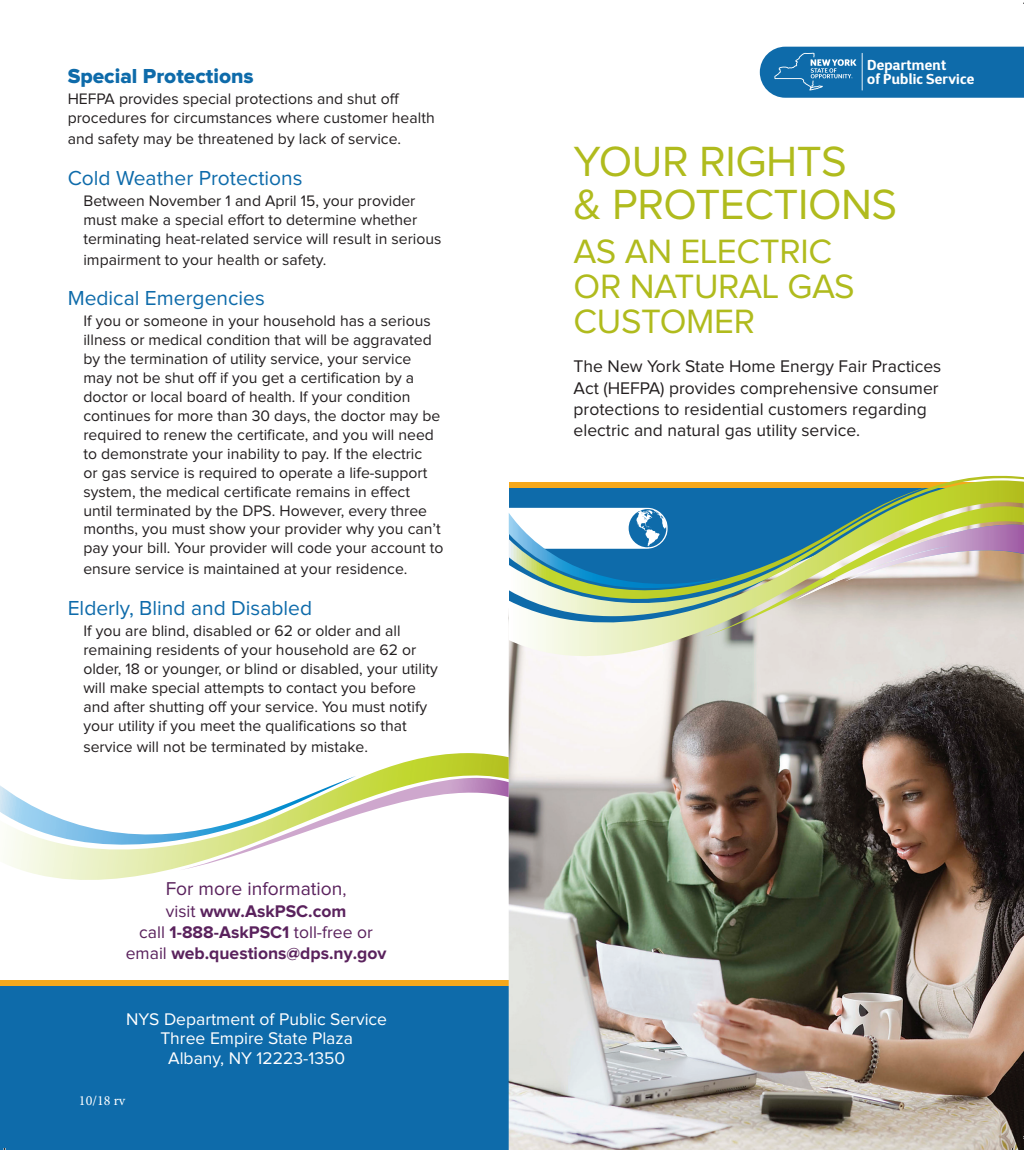
<style>
.page{position:relative;width:1024px;height:1150px;background:#fff}
.page>*{position:absolute;margin:0;border:0;box-sizing:border-box;transform-origin:0 0}
.t1{font:43.75px/43.8px "Proxima Nova";letter-spacing:-.01em;color:#b0bb1d}
.t2{font:35px/35px "Proxima Nova";letter-spacing:-.01em;color:#b0bb1d}
.t3{font:21px "Proxima Nova";color:#0e6baa}
.t4{font:21px "Proxima Nova Extrabld";color:#0e6baa}
.t5{font:19.25px "Proxima Nova";color:#5a225d}
.t6{font:17.5px/21px "Proxima Nova";color:#231f20}
.t7{font:700 17.5px/21px "Proxima Nova";color:#5a225d;text-align:center}
.t8{font:17.5px/19.2px "Proxima Nova";color:#fff;text-align:center}
.t9{font:15.75px/18.9px "Proxima Nova";color:#231f20}
.t10{font:700 14.35px/14.3px "D Sari";letter-spacing:.015em;color:#fff}
.s1{font-size:17.5px}
.s2{font-weight:400}
</style>
<div class="page">
<div style="left:0;top:982px;width:509px;height:168px;background:#0e6baa"></div>
<div style="left:0;top:980px;width:509px;height:6px;background:#f5a81c"></div>
<img style="left:509px;top:680px;width:515px;height:470px">
<svg style="left:509px;top:636px;width:515px;height:44px"></svg>
<svg style="left:509px;top:475px;width:515px;height:31px"></svg>
<svg style="left:23px;top:753px;width:486px;height:149px"></svg>
<svg style="left:0;top:773px;width:509px;height:97px"></svg>
<svg style="left:760px;top:47px;width:264px;height:51px;background:#1b73ae"></svg>
<hr style="left:862px;top:53px;width:1px;height:37px;background:#fff">
<svg style="left:509px;top:506px;width:515px;height:130px;background:#9bb6ac"></svg>
<svg style="left:984px;top:1106px;width:11px;height:44px"></svg>
<h3 class="t4" style="left:68px;top:66px;width:188px">Special Protections</h3>
<p class="t9" style="left:68px;top:90px;width:369px">HEFPA provides special protections and shut off procedures for circumstances where customer health</p>
<p class="t9" style="left:68px;top:130px;width:335px">and safety may be threatened by lack of service.</p>
<h3 class="t3" style="left:68px;top:168px;width:236px">Cold Weather Protections</h3>
<p class="t9" style="left:83px;top:192px;width:360px">Between November 1 and April 15, your provider must make a special effort to determine whether terminating heat-related service will result in serious</p>
<p class="t9" style="left:83px;top:250px;width:244px">impairment to your health or safety.</p>
<h3 class="t3" style="left:68px;top:289px;width:199px">Medical Emergencies</h3>
<p class="t9" style="left:83px;top:312px;width:362px">If you or someone in your household has a serious illness or medical condition that will be aggravated by the termination of utility service, your service may not be shut off if you get a certification by a doctor or local board of health. If your condition continues for more than 30 days, the doctor may be required to renew the certificate, and you will need to demonstrate your inability to pay. If the electric<br>or gas service is required to operate a life-support system, the medical certificate remains in effect<br>until terminated by the DPS. However, every three months, you must show your provider why you can’t pay your bill. Your provider will code your account to</p>
<p class="t9" style="left:83px;top:560px;width:325px">ensure service is maintained at your residence.</p>
<h3 class="t3" style="left:68px;top:599px;width:246px">Elderly, Blind and Disabled</h3>
<p class="t9" style="left:83px;top:622px;width:356px">If you are blind, disabled or 62 or older and all remaining residents of your household are 62 or older, 18 or younger, or blind or disabled, your utility will make special attempts to contact you before and after shutting off your service. You must notify your utility if you meet the qualifications so that</p>
<p class="t9" style="left:83px;top:738px;width:286px">service will not be terminated by mistake.</p>
<p class="t5" style="left:166px;top:880px;width:182px">For more information<span class="s1">,</span></p>
<p class="t7" style="left:126px;top:901px;width:262px"><span class="s2">visit</span> www.AskPSC.com<br><span class="s2">call</span> 1-888-AskPSC1 <span class="s2">toll-free or email</span> web.questions@dps.ny.gov</p>
<p class="t8" style="left:126px;top:1010px;width:262px">NYS Department of Public Service<br>Three Empire State Plaza<br>Albany, NY 12223-1350</p>
<p class="t10" style="left:867px;top:57px;width:109px">Department<br>of Public Service</p>
<h1 class="t1" style="left:574px;top:141px;width:325px">YOUR RIGHTS<br>&amp; PROTECTIONS</h1>
<h2 class="t2" style="left:574px;top:235px;width:283px">AS AN ELECTRIC<br>OR NATURAL GAS<br>CUSTOMER</h2>
<p class="t6" style="left:574px;top:357px;width:369px">The New York State Home Energy Fair Practices Act (HEFPA) provides comprehensive consumer protections to residential customers regarding electric and natural gas utility service.</p>
</div>
